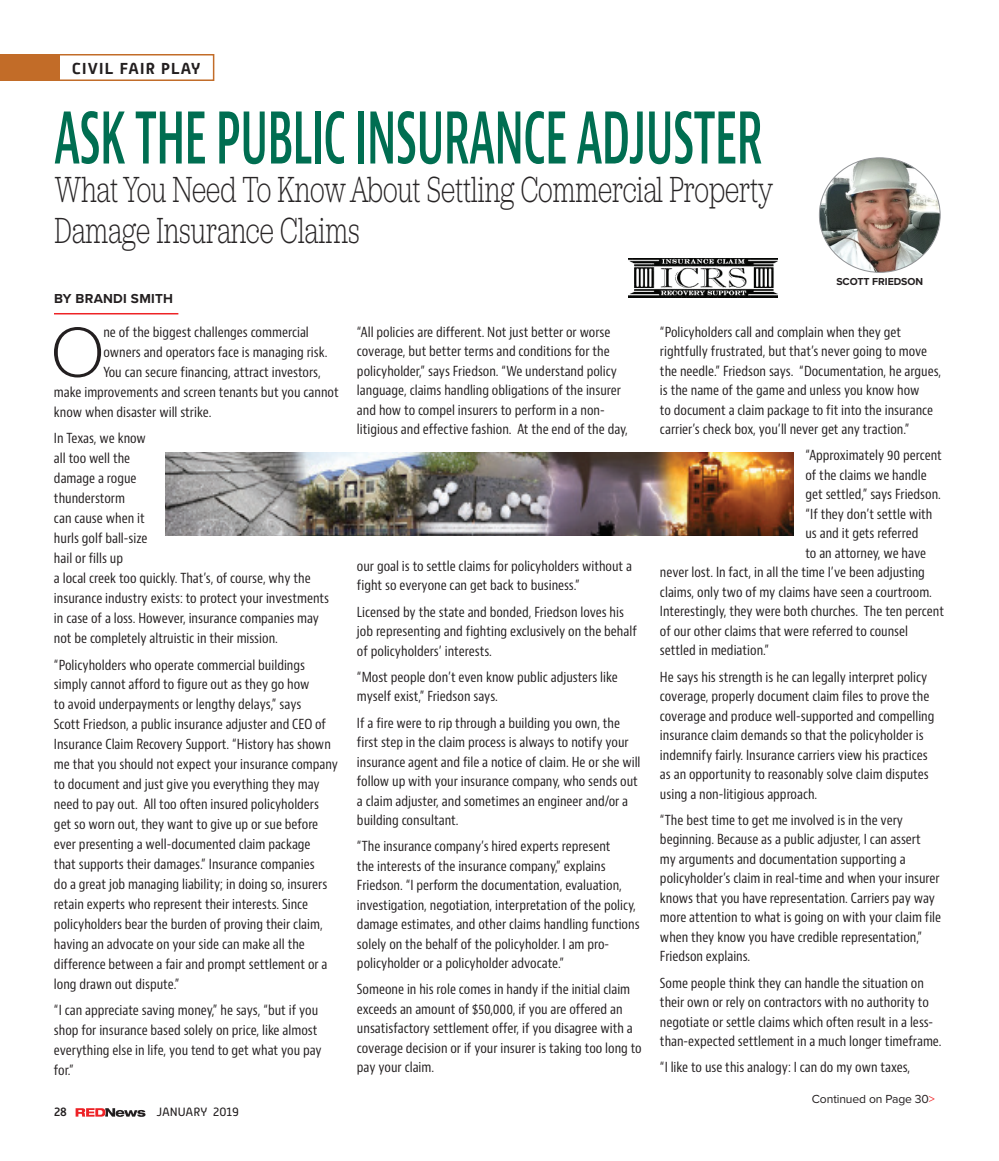
<style>
.page{position:relative;width:999px;height:1161px;background:#fff}
.page>*{position:absolute;margin:0;border:0;box-sizing:border-box;transform-origin:0 0}
.t1{font:600 condensed 75.6px "Bernino Sans";letter-spacing:-.02em;color:#006e51;scale:.68 1}
.t2{font:300 73.65px "Jubilat";color:#231f20}
.t3{font:300 37.8px/40.5px "Jubilat";letter-spacing:-.005em;color:#282526;scale:.71 1}
.t4{font:500 19.5px "Alwyn New";letter-spacing:.03em;color:#231f20}
.t5{font:condensed 13.5px/19.5px "Bernino Sans";color:#231f20}
.t6{font:700 13.5px "Proxima Nova";letter-spacing:.02em;color:#231f20}
.t7{font:12.15px "Proxima Nova";letter-spacing:-.01em;color:#231f20}
.t8{font:12px "Alwyn New";color:#231f20}
.t9{font:500 12px "Alwyn New";color:#231f20}
.t10{font:700 10.5px "Proxima Nova";letter-spacing:-.005em;color:#231f20}
.s1{color:#ee2326}
</style>
<div class="page">
<svg style="left:76px;top:1108px;width:70px;height:9px"></svg>
<hr style="left:54px;top:313px;width:124px;height:1px;background:#ee2326">
<img style="left:819px;top:159px;width:120px;height:113px">
<img style="left:629px;top:258px;width:149px;height:39px">
<div style="left:5px;top:54px;width:209px;height:27px;border:2px solid #c26c28"></div>
<div style="left:0;top:54px;width:59px;height:27px;background:#c26c28"></div>
<img style="left:165px;top:453px;width:628px;height:82px">
<h3 class="t4" style="left:72px;top:56px;width:131px">CIVIL FAIR PLAY</h3>
<h1 class="t1" style="left:54px;top:90px;width:1044px">ASK THE PUBLIC INSURANCE ADJUSTER</h1>
<h3 class="t3" style="left:55px;top:168px;width:1013px">What You Need To Know About Settling Commercial Property<br>Damage Insurance Claims</h3>
<p class="t6" style="left:54px;top:288px;width:121px">BY BRANDI SMITH</p>
<p class="t10" style="left:836px;top:274px;width:88px">SCOTT FRIEDSON</p>
<h2 class="t2" style="left:52px;top:306px;width:53px">O</h2>
<p class="t5" style="left:103px;top:322px;width:207px">ne of the biggest challenges commercial</p>
<p class="t5" style="left:103px;top:342px;width:226px">owners and operators face is managing risk.</p>
<p class="t5" style="left:103px;top:362px;width:219px">You can secure financing, attract investors,</p>
<p class="t5" style="left:54px;top:382px;width:286px">make improvements and screen tenants but you cannot</p>
<p class="t5" style="left:54px;top:402px;width:159px">know when disaster will strike.</p>
<p class="t5" style="left:54px;top:429px;width:277px;line-height:20px">In Texas, we know<br>all too well the<br>damage a rogue<br>thunderstorm<br>can cause when it<br>hurls golf ball-size<br>hail or fills up<br>a local creek too quickly. That’s, of course, why the insurance industry exists: to protect your investments in case of a loss. However, insurance companies may not be completely altruistic in their mission.</p>
<p class="t5" style="left:54px;top:655px;width:286px;line-height:20px">“Policyholders who operate commercial buildings simply cannot afford to figure out as they go how<br>to avoid underpayments or lengthy delays,” says<br>Scott Friedson, a public insurance adjuster and CEO of Insurance Claim Recovery Support. “History has shown me that you should not expect your insurance company to document and just give you everything they may need to pay out. All too often insured policyholders get so worn out, they want to give up or sue before ever presenting a well-documented claim package<br>that supports their damages.” Insurance companies<br>do a great job managing liability; in doing so, insurers retain experts who represent their interests. Since policyholders bear the burden of proving their claim, having an advocate on your side can make all the difference between a fair and prompt settlement or a long drawn out dispute.”</p>
<p class="t5" style="left:54px;top:1001px;width:269px;line-height:20px">“I can appreciate saving money,” he says, “but if you shop for insurance based solely on price, like almost everything else in life, you tend to get what you pay for.”</p>
<p class="t9" style="left:54px;top:1105px;width:14px">28</p>
<p class="t8" style="left:157px;top:1105px;width:84px">JANUARY 2019</p>
<p class="t5" style="left:357px;top:323px;width:272px">“All policies are different. Not just better or worse coverage, but better terms and conditions for the policyholder,” says Friedson. “We understand policy language, claims handling obligations of the insurer and how to compel insurers to perform in a non&shy;litigious and effective fashion. At the end of the day,</p>
<p class="t5" style="left:357px;top:557px;width:277px">our goal is to settle claims for policyholders without a fight so everyone can get back to business.”</p>
<p class="t5" style="left:357px;top:602px;width:281px">Licensed by the state and bonded, Friedson loves his job representing and fighting exclusively on the behalf of policyholders’ interests.</p>
<p class="t5" style="left:357px;top:667px;width:262px">“Most people don’t even know public adjusters like myself exist,” Friedson says.</p>
<p class="t5" style="left:357px;top:713px;width:285px">If a fire were to rip through a building you own, the first step in the claim process is always to notify your insurance agent and file a notice of claim. He or she will follow up with your insurance company, who sends out a claim adjuster, and sometimes an engineer and/or a building consultant.</p>
<p class="t5" style="left:357px;top:837px;width:284px">“The insurance company’s hired experts represent<br>the interests of the insurance company,” explains Friedson. “I perform the documentation, evaluation, investigation, negotiation, interpretation of the policy, damage estimates, and other claims handling functions solely on the behalf of the policyholder. I am pro&shy;policyholder or a policyholder advocate.”</p>
<p class="t5" style="left:357px;top:980px;width:286px">Someone in his role comes in handy if the initial claim exceeds an amount of $50,000, if you are offered an unsatisfactory settlement offer, if you disagree with a coverage decision or if your insurer is taking too long to pay your claim.</p>
<p class="t5" style="left:660px;top:322px;width:283px">“Policyholders call and complain when they get rightfully frustrated, but that’s never going to move the needle.” Friedson says. “Documentation, he argues, is the name of the game and unless you know how<br>to document a claim package to fit into the insurance carrier’s check box, you’ll never get any traction.”</p>
<p class="t5" style="left:805px;top:446px;width:138px">“Approximately 90 percent</p>
<p class="t5" style="left:805px;top:466px;width:123px">of the claims we handle</p>
<p class="t5" style="left:805px;top:485px;width:137px">get settled,” says Friedson.</p>
<p class="t5" style="left:805px;top:505px;width:129px">“If they don’t settle with</p>
<p class="t5" style="left:805px;top:524px;width:114px">us and it gets referred</p>
<p class="t5" style="left:805px;top:544px;width:122px">to an attorney, we have</p>
<p class="t5" style="left:660px;top:563px;width:266px">never lost. In fact, in all the time I’ve been adjusting</p>
<p class="t5" style="left:660px;top:583px;width:274px">claims, only two of my claims have seen a courtroom.</p>
<p class="t5" style="left:660px;top:602px;width:286px">Interestingly, they were both churches. The ten percent</p>
<p class="t5" style="left:660px;top:622px;width:250px">of our other claims that were referred to counsel</p>
<p class="t5" style="left:660px;top:641px;width:111px">settled in mediation.”</p>
<p class="t5" style="left:660px;top:667px;width:276px">He says his strength is he can legally interpret policy coverage, properly document claim files to prove the coverage and produce well-supported and compelling insurance claim demands so that the policyholder is indemnify fairly. Insurance carriers view his practices as an opportunity to reasonably solve claim disputes using a non-litigious approach.</p>
<p class="t5" style="left:660px;top:810px;width:283px">“The best time to get me involved is in the very beginning. Because as a public adjuster, I can assert<br>my arguments and documentation supporting a policyholder’s claim in real-time and when your insurer knows that you have representation. Carriers pay way more attention to what is going on with your claim file when they know you have credible representation,” Friedson explains.</p>
<p class="t5" style="left:660px;top:973px;width:283px">Some people think they can handle the situation on their own or rely on contractors with no authority to negotiate or settle claims which often result in a less&shy;than-expected settlement in a much longer timeframe.</p>
<p class="t5" style="left:660px;top:1058px;width:252px">“I like to use this analogy: I can do my own taxes,</p>
<p class="t7" style="left:812px;top:1090px;width:124px">Continued on Page 30<span class="s1">&gt;</span></p>
</div>
